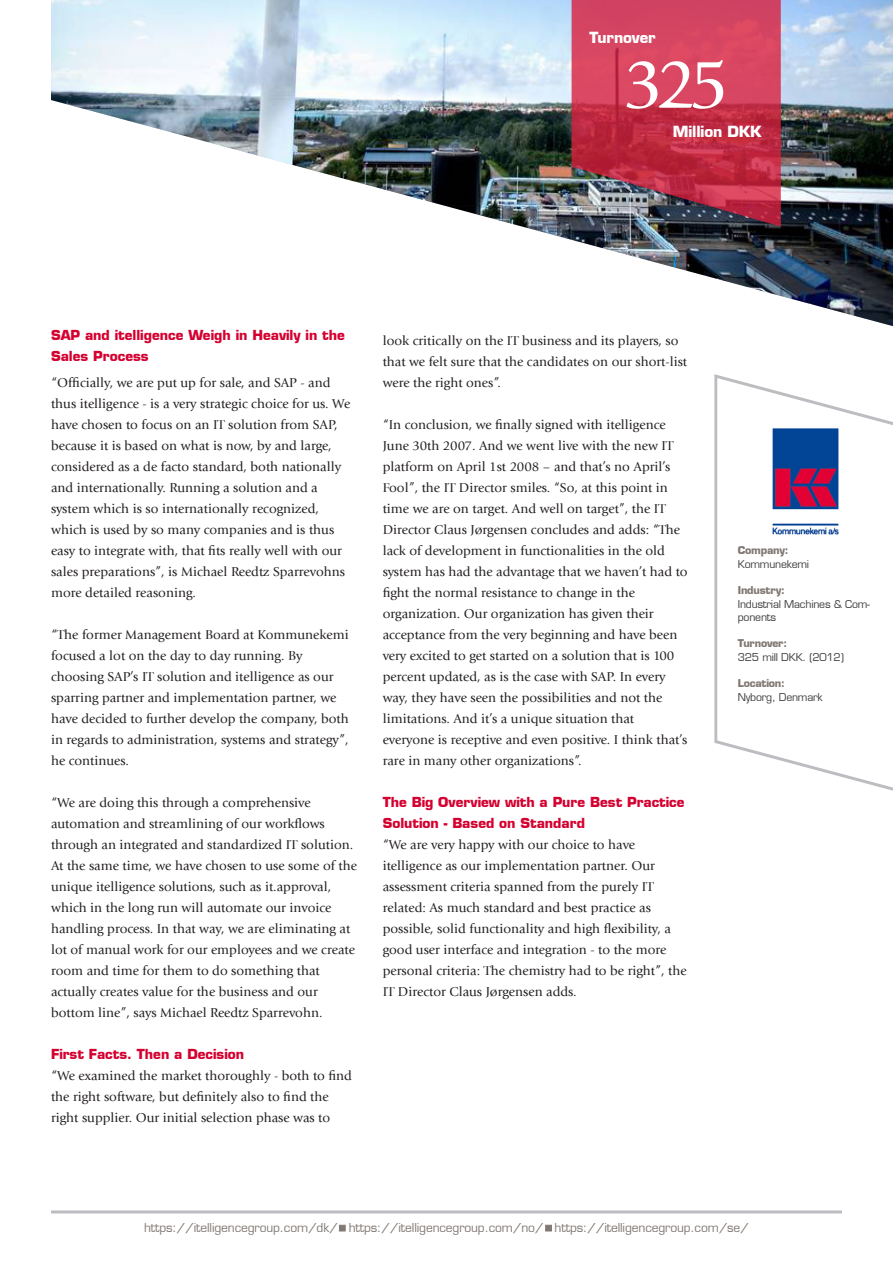
<style>
.page{position:relative;width:893px;height:1263px;background:#fff}
.page>*{position:absolute;margin:0;border:0;box-sizing:border-box;transform-origin:0 0}
.t1{font:72px "Giovanni LTCE";color:#fff}
.t2{font:700 15px "Eurostile LT";letter-spacing:-.01em;color:#fff}
.Body_Copy{font:13.5px/21px "Giovanni LTCE";color:#231f20}
.Body_Copy-2{font:700 13.5px/21px "Eurostile LT";color:#d40030}
.t3{font:12px "Eurostile LT";letter-spacing:-.01em;color:#817873}
.t4{font:10.5px/13.5px "Eurostile LT";letter-spacing:-.02em;color:#3e3e3f}
.s1{font-weight:700;color:#817873}
</style>
<div class="page">
<svg style="left:714px;top:374px;width:179px;height:417px"></svg>
<img style="left:51px;top:0;width:842px;height:326px">
<hr style="left:51px;top:1210px;width:791px;height:3px;background:#bcbdc0">
<svg style="left:572px;top:0;width:209px;height:226px;background:#bb3e56"></svg>
<svg style="left:339px;top:1225px;width:6px;height:6px"></svg>
<div style="left:545px;top:1225px;width:7px;height:6px;background:#817873;border:1px solid #817873"></div>
<img style="left:726px;top:419px;width:120px;height:116px">
<p class="t2" style="left:589px;top:28px;width:68px">Turnover</p>
<p class="t1" style="left:623px;top:42px;width:107px">325</p>
<p class="t2" style="left:673px;top:122px;width:90px">Million DKK</p>
<p class="Body_Copy-2" style="left:51px;top:324px;width:295px">SAP and itelligence Weigh in Heavily in the<br>Sales Process</p>
<p class="Body_Copy" style="left:51px;top:372px;width:301px">“Officially, we are put up for sale, and SAP - and thus itelligence - is a very strategic choice for us. We have chosen to focus on an IT solution from SAP, because it is based on what is now, by and large, considered as a de facto standard, both nationally and internationally. Running a solution and a system which is so internationally recognized, which is used by so many companies and is thus easy to integrate with, that fits really well with our sales preparations”, is Michael Reedtz Sparrevohns more detailed reasoning.</p>
<p class="Body_Copy" style="left:51px;top:624px;width:299px">“The former Management Board at Kommunekemi focused a lot on the day to day running. By choosing SAP’s IT solution and itelligence as our sparring partner and implementation partner, we have decided to further develop the company, both in regards to administration, systems and strategy”, he continues.</p>
<p class="Body_Copy" style="left:51px;top:792px;width:308px">“We are doing this through a comprehensive automation and streamlining of our workflows through an integrated and standardized IT solution.<br>At the same time, we have chosen to use some of the unique itelligence solutions, such as it.approval, which in the long run will automate our invoice handling process. In that way, we are eliminating at lot of manual work for our employees and we create room and time for them to do something that actually creates value for the business and our bottom line”, says Michael Reedtz Sparrevohn.</p>
<p class="Body_Copy-2" style="left:51px;top:1044px;width:195px">First Facts. Then a Decision</p>
<p class="Body_Copy" style="left:51px;top:1065px;width:302px">“We examined the market thoroughly - both to find the right software, but definitely also to find the right supplier. Our initial selection phase was to</p>
<p class="Body_Copy" style="left:383px;top:330px;width:306px">look critically on the IT business and its players, so that we felt sure that the candidates on our short-list were the right ones”.</p>
<p class="Body_Copy" style="left:383px;top:414px;width:306px">“In conclusion, we finally signed with itelligence June 30th 2007. And we went live with the new IT platform on April 1st 2008 – and that’s no April’s Fool”, the IT Director smiles. “So, at this point in time we are on target. And well on target”, the IT Director Claus Jørgensen concludes and adds: “The lack of development in functionalities in the old system has had the advantage that we haven’t had to fight the normal resistance to change in the organization. Our organization has given their acceptance from the very beginning and have been very excited to get started on a solution that is 100 percent updated, as is the case with SAP. In every way, they have seen the possibilities and not the limitations. And it’s a unique situation that everyone is receptive and even positive. I think that’s rare in many other organizations”.</p>
<p class="Body_Copy-2" style="left:383px;top:792px;width:303px">The Big Overview with a Pure Best Practice</p>
<p class="Body_Copy-2" style="left:383px;top:813px;width:204px">Solution - Based on Standard</p>
<p class="Body_Copy" style="left:383px;top:834px;width:305px">“We are very happy with our choice to have itelligence as our implementation partner. Our assessment criteria spanned from the purely IT related: As much standard and best practice as possible, solid functionality and high flexibility, a good user interface and integration - to the more personal criteria: The chemistry had to be right”, the IT Director Claus Jørgensen adds.</p>
<p class="t4" style="left:738px;top:544px;width:73px"><span class="s1">Company:<br></span>Kommunekemi</p>
<p class="t4" style="left:738px;top:583px;width:134px"><span class="s1">Industry:<br></span>Industrial Machines &amp; Com&shy;ponents</p>
<p class="t4" style="left:738px;top:637px;width:108px"><span class="s1">Turnover:<br></span>325 mill DKK. (2012)</p>
<p class="t4" style="left:738px;top:676px;width:86px"><span class="s1">Location:<br></span>Nyborg, Denmark</p>
<p class="t3" style="left:144px;top:1220px;width:606px">https://itelligencegroup.com/dk/ - https://itelligencegroup.com/no/ - https://itelligencegroup.com/se/</p>
</div>
